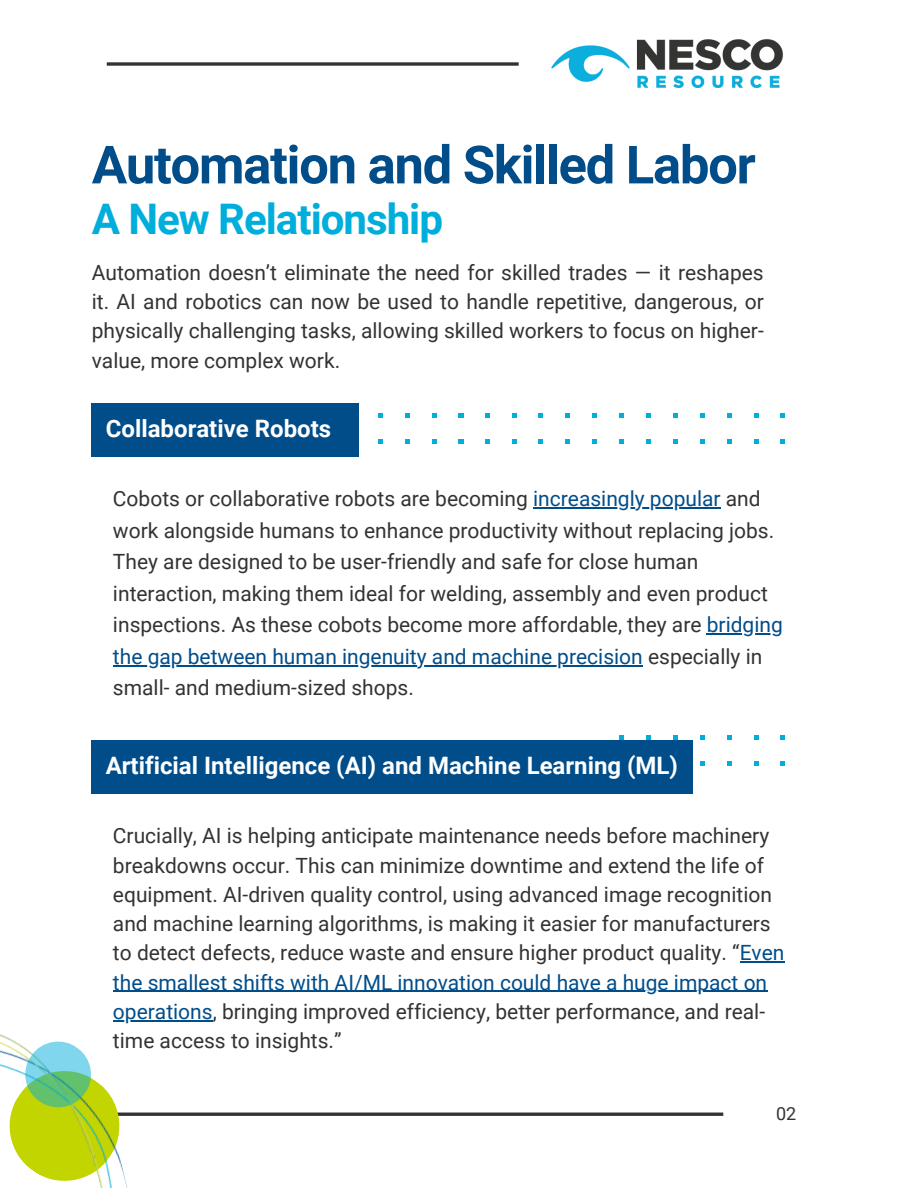
<style>
.page{position:relative;width:918px;height:1188px;background:#fff}
.page>*{position:absolute;margin:0;border:0;box-sizing:border-box;transform-origin:0 0}
.t1{font:700 52.65px "Roboto";letter-spacing:-.025em;color:#004d8a}
.t2{font:700 42.15px "Roboto";letter-spacing:-.025em;color:#00aedb}
.t3{font:700 24px "Roboto";color:#fff}
.t4{font:21px/29.2px "Roboto";color:#333}
.t5{font:18px "Roboto";color:#333}
.s1{color:#004d8a}
</style>
<div class="page">
<svg style="left:620px;top:735px;width:4px;height:4px"></svg>
<svg style="left:647px;top:735px;width:4px;height:4px"></svg>
<svg style="left:673px;top:735px;width:5px;height:4px"></svg>
<svg style="left:700px;top:735px;width:5px;height:4px"></svg>
<svg style="left:700px;top:762px;width:5px;height:4px"></svg>
<svg style="left:727px;top:735px;width:4px;height:4px"></svg>
<svg style="left:727px;top:762px;width:4px;height:4px"></svg>
<svg style="left:754px;top:735px;width:4px;height:4px"></svg>
<svg style="left:754px;top:762px;width:4px;height:4px"></svg>
<svg style="left:781px;top:735px;width:4px;height:4px"></svg>
<svg style="left:781px;top:762px;width:4px;height:4px"></svg>
<div style="left:92px;top:741px;width:601px;height:53px;background:#004d8a"></div>
<svg style="left:647px;top:413px;width:4px;height:4px"></svg>
<svg style="left:647px;top:440px;width:4px;height:4px"></svg>
<svg style="left:673px;top:413px;width:5px;height:4px"></svg>
<svg style="left:673px;top:440px;width:5px;height:4px"></svg>
<svg style="left:700px;top:413px;width:5px;height:4px"></svg>
<svg style="left:700px;top:440px;width:5px;height:4px"></svg>
<svg style="left:727px;top:413px;width:4px;height:4px"></svg>
<svg style="left:727px;top:440px;width:4px;height:4px"></svg>
<svg style="left:754px;top:413px;width:4px;height:4px"></svg>
<svg style="left:754px;top:440px;width:4px;height:4px"></svg>
<svg style="left:781px;top:413px;width:4px;height:4px"></svg>
<svg style="left:781px;top:440px;width:4px;height:4px"></svg>
<svg style="left:378px;top:413px;width:5px;height:4px"></svg>
<svg style="left:378px;top:440px;width:5px;height:4px"></svg>
<svg style="left:405px;top:413px;width:4px;height:4px"></svg>
<svg style="left:405px;top:440px;width:4px;height:4px"></svg>
<svg style="left:432px;top:413px;width:4px;height:4px"></svg>
<svg style="left:432px;top:440px;width:4px;height:4px"></svg>
<svg style="left:458px;top:413px;width:5px;height:4px"></svg>
<svg style="left:458px;top:440px;width:5px;height:4px"></svg>
<svg style="left:485px;top:413px;width:4px;height:4px"></svg>
<svg style="left:485px;top:440px;width:4px;height:4px"></svg>
<svg style="left:512px;top:413px;width:4px;height:4px"></svg>
<svg style="left:512px;top:440px;width:4px;height:4px"></svg>
<svg style="left:539px;top:413px;width:4px;height:4px"></svg>
<svg style="left:539px;top:440px;width:4px;height:4px"></svg>
<svg style="left:566px;top:413px;width:4px;height:4px"></svg>
<svg style="left:566px;top:440px;width:4px;height:4px"></svg>
<svg style="left:593px;top:413px;width:4px;height:4px"></svg>
<svg style="left:593px;top:440px;width:4px;height:4px"></svg>
<svg style="left:619px;top:413px;width:5px;height:4px"></svg>
<svg style="left:619px;top:440px;width:5px;height:4px"></svg>
<div style="left:92px;top:403px;width:267px;height:53px;background:#004d8a"></div>
<hr style="left:533px;top:507px;width:188px;height:2px;background:#004d8a">
<hr style="left:707px;top:633px;width:76px;height:2px;background:#004d8a">
<hr style="left:113px;top:665px;width:530px;height:1px;background:#004d8a">
<hr style="left:740px;top:962px;width:45px;height:1px;background:#004d8a">
<hr style="left:113px;top:991px;width:654px;height:1px;background:#004d8a">
<hr style="left:113px;top:1020px;width:100px;height:1px;background:#004d8a">
<hr style="left:92px;top:1113px;width:631px;height:3px;background:#333">
<img style="left:551px;top:39px;width:232px;height:50px">
<svg style="left:107px;top:62px;width:412px;height:4px;background:#525252"></svg>
<img style="left:0;top:990px;width:177px;height:198px">
<svg style="left:2px;top:1037px;width:125px;height:151px"></svg>
<h1 class="t1" style="left:92px;top:135px;width:665px">Automation and Skilled Labor</h1>
<h2 class="t2" style="left:92px;top:195px;width:353px">A New Relationship</h2>
<p class="t4" style="left:92px;top:258px;width:673px;text-align:justify">Automation doesn’t eliminate the need for skilled trades — it reshapes it. AI and robotics can now be used to handle repetitive, dangerous, or physically challenging tasks, allowing skilled workers to focus on higher&shy;value, more complex work.</p>
<p class="t3" style="left:106px;top:415px;width:227px">Collaborative Robots</p>
<p class="t4" style="left:113px;top:483px;width:671px;line-height:31.5px">Cobots or collaborative robots are becoming <span class="s1">increasingly popular</span> and work alongside humans to enhance productivity without replacing jobs.<br>They are designed to be user-friendly and safe for close human interaction, making them ideal for welding, assembly and even product inspections. As these cobots become more affordable, they are <span class="s1">bridging the gap between human ingenuity and machine precision</span> especially in small- and medium-sized shops.</p>
<p class="t3" style="left:106px;top:752px;width:574px">Artificial Intelligence (AI) and Machine Learning (ML)</p>
<p class="t4" style="left:113px;top:822px;width:673px">Crucially, AI is helping anticipate maintenance needs before machinery breakdowns occur. This can minimize downtime and extend the life of equipment. AI-driven quality control, using advanced image recognition and machine learning algorithms, is making it easier for manufacturers to detect defects, reduce waste and ensure higher product quality. “<span class="s1">Even the smallest shifts with AI/ML innovation could have a huge impact on operations</span>, bringing improved efficiency, better performance, and real&shy;time access to insights.”</p>
<p class="t5" style="left:776px;top:1103px;width:22px">02</p>
</div>
